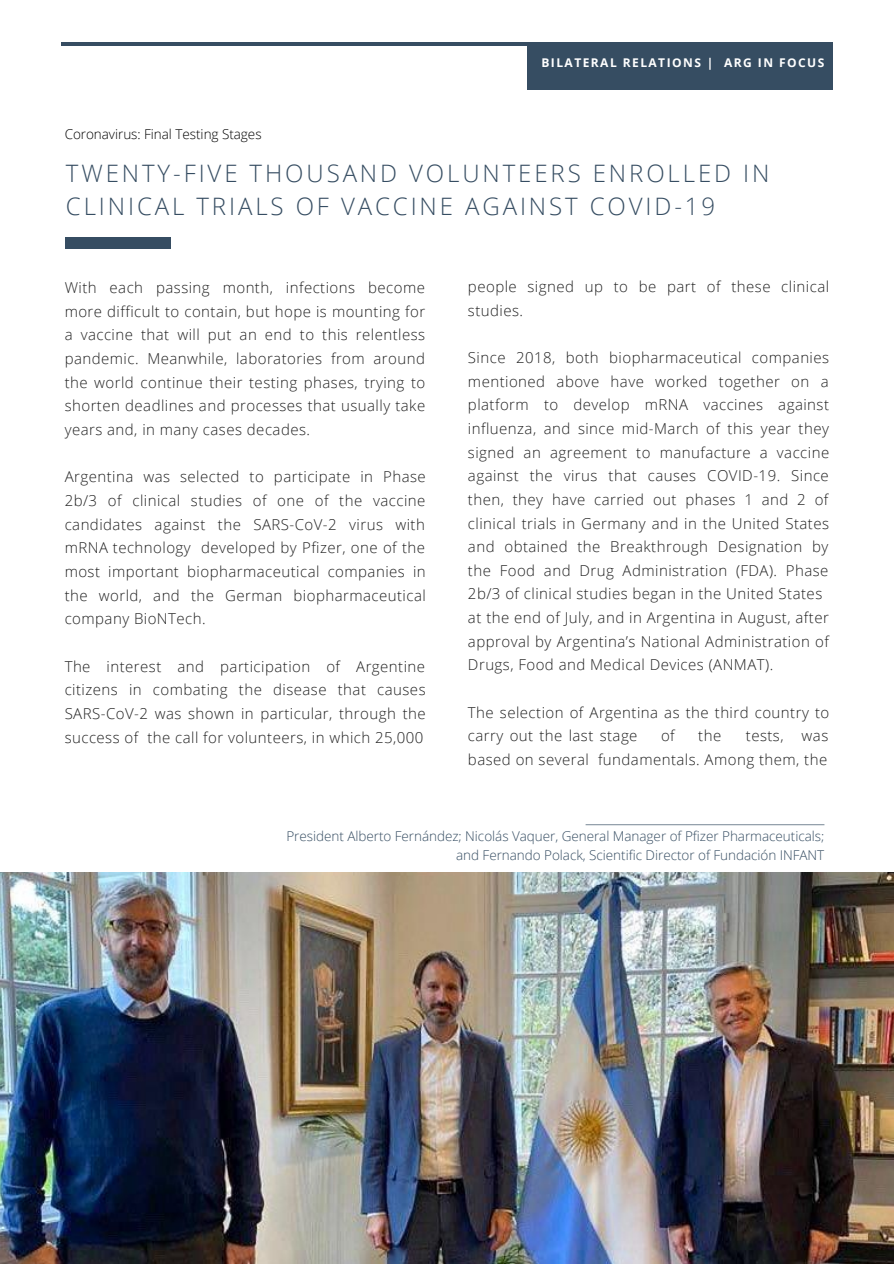
<style>
.page{position:relative;width:894px;height:1264px;background:#fff}
.page>*{position:absolute;margin:0;border:0;box-sizing:border-box;transform-origin:0 0}
.t1{font:300 24px/33.6px "Open Sans";letter-spacing:.12em;color:#364d62}
.t2{font:300 15px/23.7px "Open Sans";letter-spacing:.03em;color:#222}
.t3{font:300 13.5px/19.2px "Open Sans";letter-spacing:-.005em;color:#364d62;text-align:right}
.t4{font:300 13.5px "Open Sans";letter-spacing:-.005em;color:#000}
.t5{font:700 12px "Open Sans";letter-spacing:.12em;color:#fff}
</style>
<div class="page">
<hr style="left:61px;top:42px;width:771px;height:4px;background:#364d62">
<div style="left:527px;top:42px;width:305px;height:47px;background:#364d62"></div>
<svg style="left:585px;top:824px;width:239px;height:1px"></svg>
<div style="left:65px;top:238px;width:105px;height:10px;background:#364d62"></div>
<img style="left:0;top:872px;width:893px;height:391px">
<p class="t4" style="left:65px;top:125px;width:198px">Coronavirus: Final Testing Stages</p>
<p class="t5" style="left:541px;top:55px;width:284px">BILATERAL RELATIONS | ARG IN FOCUS</p>
<h1 class="t1" style="left:66px;top:156px;width:704px">TWENTY-FIVE THOUSAND VOLUNTEERS ENROLLED IN<br>CLINICAL TRIALS OF VACCINE AGAINST COVID-19</h1>
<p class="t2" style="left:65px;top:275px;width:362px;text-align:justify">With each passing month, infections become more difficult to contain, but hope is mounting for a vaccine that will put an end to this relentless pandemic. Meanwhile, laboratories from around the world continue their testing phases, trying to shorten deadlines and processes that usually take years and, in many cases decades.</p>
<p class="t2" style="left:65px;top:464px;width:362px;text-align:justify">Argentina was selected to participate in Phase 2b/3 of clinical studies of one of the vaccine candidates against the SARS-CoV-2 virus with mRNA technology developed by Pfizer, one of the most important biopharmaceutical companies in the world, and the German biopharmaceutical company BioNTech.</p>
<p class="t2" style="left:65px;top:654px;width:362px;text-align:justify">The interest and participation of Argentine citizens in combating the disease that causes SARS-CoV-2 was shown in particular, through the success of the call for volunteers, in which 25,000</p>
<p class="t2" style="left:468px;top:274px;width:362px">people signed up to be part of these clinical studies.</p>
<p class="t2" style="left:468px;top:345px;width:362px">Since 2018, both biopharmaceutical companies mentioned above have worked together on a platform to develop mRNA vaccines against influenza, and since mid-March of this year they signed an agreement to manufacture a vaccine against the virus that causes COVID-19. Since then, they have carried out phases 1 and 2 of clinical trials in Germany and in the United States and obtained the Breakthrough Designation by the Food and Drug Administration (FDA). Phase 2b/3 of clinical studies began in the United States at the end of July, and in Argentina in August, after approval by Argentina’s National Administration of Drugs, Food and Medical Devices (ANMAT).</p>
<p class="t2" style="left:468px;top:700px;width:362px">The selection of Argentina as the third country to carry out the last stage</p>
<p class="t2" style="left:660px;top:723px;width:15px">of</p>
<p class="t2" style="left:698px;top:723px;width:25px">the</p>
<p class="t2" style="left:468px;top:723px;width:362px;text-align:right">tests, was<br>based on several fundamentals. Among them, the</p>
<p class="t3" style="left:286px;top:826px;width:539px">President Alberto Fernández; Nicolás Vaquer, General Manager of Pfizer Pharmaceuticals; and Fernando Polack, Scientific Director of Fundación INFANT</p>
</div>
